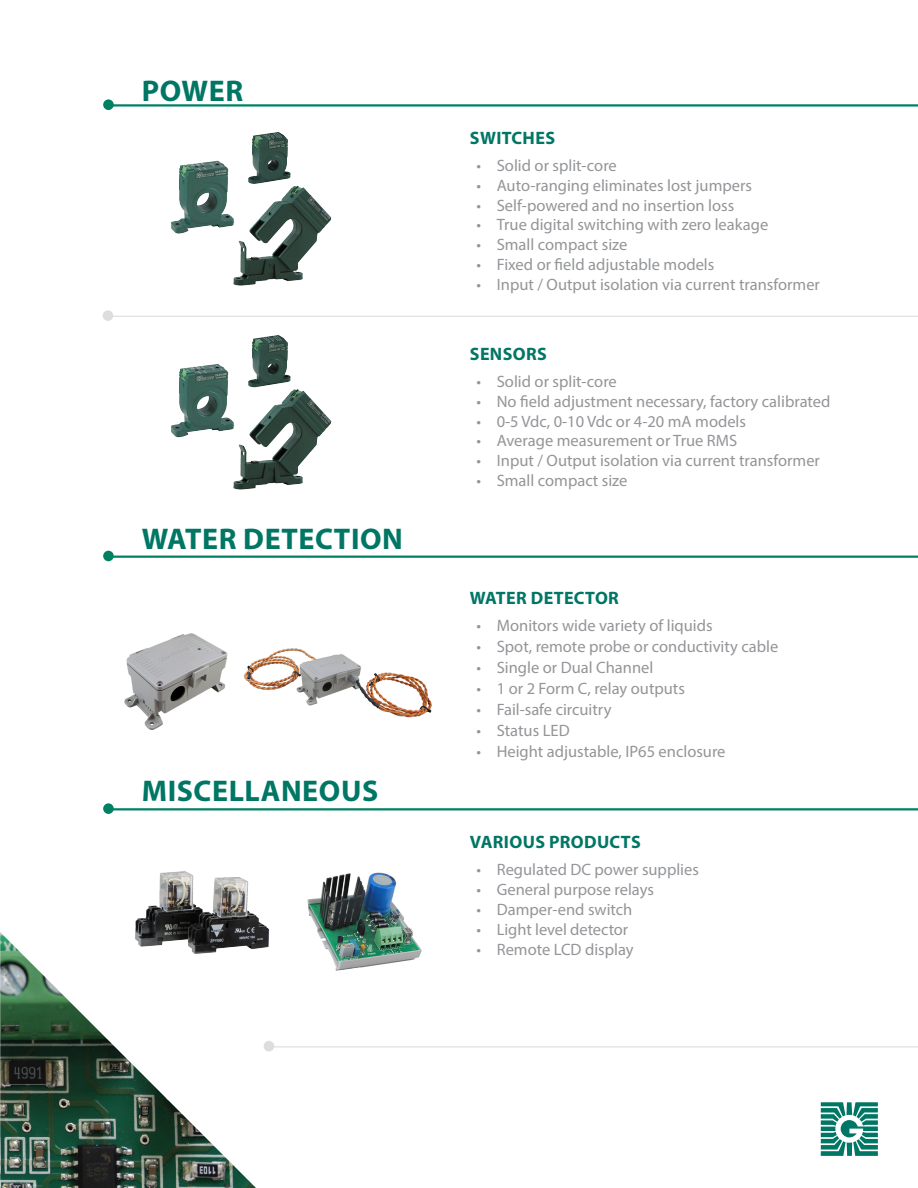
<style>
.page{position:relative;width:918px;height:1188px;background:#fff}
.page>*{position:absolute;margin:0;border:0;box-sizing:border-box;transform-origin:0 0}
.t1{font:700 30px "Myriad Pro";letter-spacing:.02em;color:#007665}
.t2{font:700 18px "Myriad Pro";letter-spacing:.02em;color:#007665}
.t3{font:16.5px "Myriad Pro";color:#939598}
</style>
<div class="page">
<svg style="left:821px;top:1102px;width:57px;height:54px"></svg>
<svg style="left:102px;top:98px;width:13px;height:14px"></svg>
<div style="left:100px;top:96px;width:17px;height:17px;border:3px solid #fff;border-radius:50%"></div>
<hr style="left:110px;top:104px;width:808px;height:3px;background:#008164">
<div style="left:101px;top:309px;width:14px;height:13px;background:#dcdddf;border-radius:50%"></div>
<div style="left:100px;top:307px;width:16px;height:17px;border:3px solid #fff;border-radius:50%"></div>
<hr style="left:109px;top:316px;width:809px;height:1px;background:#dcdddf">
<div style="left:262px;top:1039px;width:14px;height:14px;background:#dcdddf;border-radius:50%"></div>
<div style="left:261px;top:1038px;width:16px;height:16px;border:3px solid #fff;border-radius:50%"></div>
<hr style="left:270px;top:1046px;width:648px;height:1px;background:#dcdddf">
<svg style="left:117px;top:555px;width:800px;height:1px"></svg>
<div style="left:102px;top:549px;width:13px;height:14px;background:#008164;border-radius:50%"></div>
<div style="left:100px;top:548px;width:17px;height:16px;border:3px solid #fff;border-radius:50%"></div>
<hr style="left:110px;top:556px;width:808px;height:2px;background:#008164">
<svg style="left:117px;top:810px;width:800px;height:1px"></svg>
<svg style="left:102px;top:802px;width:13px;height:13px"></svg>
<div style="left:100px;top:800px;width:17px;height:17px;border:3px solid #fff;border-radius:50%"></div>
<hr style="left:110px;top:808px;width:808px;height:2px;background:#008164">
<img style="left:171px;top:132px;width:161px;height:154px">
<img style="left:307px;top:872px;width:115px;height:99px">
<img style="left:135px;top:871px;width:134px;height:78px">
<img style="left:171px;top:335px;width:161px;height:155px">
<img style="left:124px;top:633px;width:104px;height:97px">
<img style="left:243px;top:648px;width:189px;height:70px">
<img style="left:1px;top:932px;width:255px;height:256px">
<img style="left:0;top:932px;width:1px;height:256px">
<p class="t1" style="left:142px;top:71px;width:103px">POWER</p>
<p class="t1" style="left:142px;top:519px;width:263px">WATER DETECTION</p>
<p class="t1" style="left:142px;top:772px;width:238px">MISCELLANEOUS</p>
<p class="t2" style="left:470px;top:126px;width:87px">SWITCHES</p>
<p class="t3" style="left:477px;top:155px;width:142px">• Solid or split-core</p>
<p class="t3" style="left:477px;top:175px;width:277px">• Auto-ranging eliminates lost jumpers</p>
<p class="t3" style="left:477px;top:195px;width:259px">• Self-powered and no insertion loss</p>
<p class="t3" style="left:477px;top:215px;width:293px">• True digital switching with zero leakage</p>
<p class="t3" style="left:477px;top:234px;width:153px">• Small compact size</p>
<p class="t3" style="left:477px;top:254px;width:239px">• Fixed or field adjustable models</p>
<p class="t3" style="left:477px;top:274px;width:345px">• Input / Output isolation via current transformer</p>
<p class="t2" style="left:470px;top:342px;width:78px">SENSORS</p>
<p class="t3" style="left:477px;top:371px;width:142px">• Solid or split-core</p>
<p class="t3" style="left:477px;top:391px;width:356px">• No field adjustment necessary, factory calibrated</p>
<p class="t3" style="left:477px;top:411px;width:271px">• 0-5 Vdc, 0-10 Vdc or 4-20 mA models</p>
<p class="t3" style="left:477px;top:431px;width:262px">• Average measurement or True RMS</p>
<p class="t3" style="left:477px;top:450px;width:345px">• Input / Output isolation via current transformer</p>
<p class="t3" style="left:477px;top:470px;width:153px">• Small compact size</p>
<p class="t2" style="left:470px;top:586px;width:151px">WATER DETECTOR</p>
<p class="t3" style="left:477px;top:615px;width:238px">• Monitors wide variety of liquids</p>
<p class="t3" style="left:477px;top:636px;width:303px">• Spot, remote probe or conductivity cable</p>
<p class="t3" style="left:477px;top:657px;width:178px">• Single or Dual Channel</p>
<p class="t3" style="left:477px;top:678px;width:210px">• 1 or 2 Form C, relay outputs</p>
<p class="t3" style="left:477px;top:699px;width:137px">• Fail-safe circuitry</p>
<p class="t3" style="left:477px;top:720px;width:95px">• Status LED</p>
<p class="t3" style="left:477px;top:741px;width:251px">• Height adjustable, IP65 enclosure</p>
<p class="t2" style="left:470px;top:831px;width:172px">VARIOUS PRODUCTS</p>
<p class="t3" style="left:477px;top:860px;width:224px">• Regulated DC power supplies</p>
<p class="t3" style="left:477px;top:879px;width:179px">• General purpose relays</p>
<p class="t3" style="left:477px;top:899px;width:157px">• Damper-end switch</p>
<p class="t3" style="left:477px;top:919px;width:153px">• Light level detector</p>
<p class="t3" style="left:477px;top:939px;width:159px">• Remote LCD display</p>
</div>
